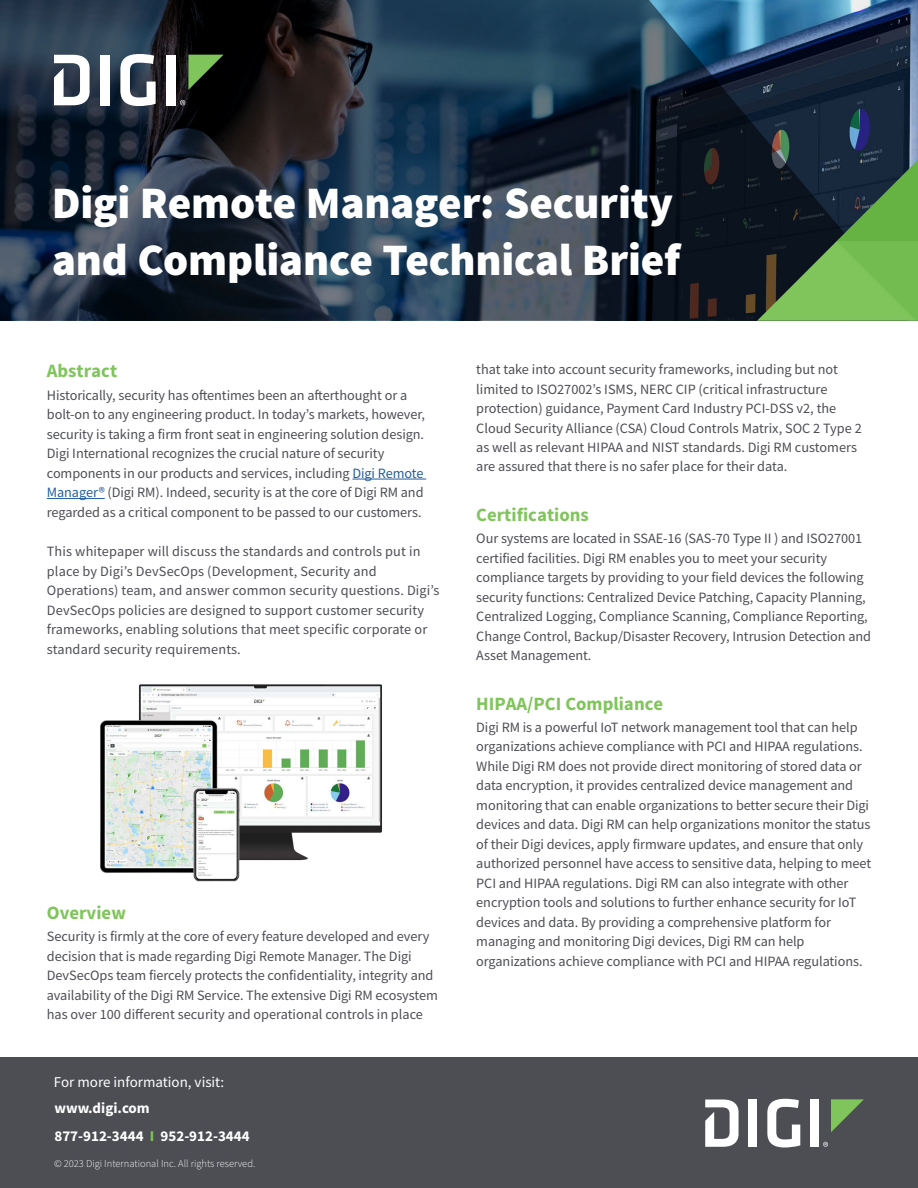
<style>
.page{position:relative;width:918px;height:1188px;background:#fff}
.page>*{position:absolute;margin:0;border:0;box-sizing:border-box;transform-origin:0 0}
.t1{font:900 45px/57.3px "Source Sans Pro";letter-spacing:-.005em;color:#fff}
.t2{font:700 18.75px "Source Sans Pro";color:#80c55b}
.t3{font:700 15px/27.8px "Source Sans Pro";color:#fff}
.t4{font:15px "Source Sans Pro";color:#fff}
.t5{font:14.25px/19.5px "Source Sans Pro";letter-spacing:-.005em;color:#4d4e53}
.t6{font:300 10.5px "Source Sans Pro";color:#fff}
.s1{color:#225ea0}
.s2{color:#80c55b}
</style>
<div class="page">
<div style="left:0;top:1057px;width:918px;height:131px;background:#4d4e53"></div>
<div style="left:748px;top:1100px;width:9px;height:47px;background:#fff"></div>
<svg style="left:767px;top:1099px;width:33px;height:49px"></svg>
<div style="left:810px;top:1100px;width:9px;height:47px;background:#fff"></div>
<svg style="left:831px;top:1099px;width:33px;height:33px"></svg>
<svg style="left:705px;top:1100px;width:34px;height:47px"></svg>
<svg style="left:823px;top:1142px;width:5px;height:5px"></svg>
<svg style="left:0;top:0;width:918px;height:321px;background:#203041"></svg>
<svg style="left:757px;top:148px;width:161px;height:173px;background:#436a3f"></svg>
<div style="left:100px;top:55px;width:10px;height:50px;background:#fff"></div>
<svg style="left:120px;top:54px;width:36px;height:52px"></svg>
<div style="left:166px;top:55px;width:10px;height:50px;background:#fff"></div>
<svg style="left:188px;top:55px;width:36px;height:35px"></svg>
<svg style="left:54px;top:55px;width:36px;height:50px"></svg>
<svg style="left:180px;top:100px;width:5px;height:5px"></svg>
<hr style="left:352px;top:479px;width:74px;height:1px;background:#225ea0">
<hr style="left:47px;top:498px;width:58px;height:1px;background:#225ea0">
<img style="left:100px;top:684px;width:282px;height:198px">
<h1 class="t1" style="left:52px;top:176px;width:630px">Digi Remote Manager: Security and Compliance Technical Brief</h1>
<h2 class="t2" style="left:47px;top:359px;width:72px">Abstract</h2>
<p class="t5" style="left:47px;top:385px;width:380px">Historically, security has oftentimes been an afterthought or a bolt-on to any engineering product. In today’s markets, however, security is taking a firm front seat in engineering solution design.<br>Digi International recognizes the crucial nature of security components in our products and services, including <span class="s1">Digi Remote Manager®</span> (Digi RM). Indeed, security is at the core of Digi RM and regarded as a critical component to be passed to our customers.</p>
<p class="t5" style="left:47px;top:542px;width:394px">This whitepaper will discuss the standards and controls put in place by Digi’s DevSecOps (Development, Security and Operations) team, and answer common security questions. Digi’s DevSecOps policies are designed to support customer security frameworks, enabling solutions that meet specific corporate or standard security requirements.</p>
<h2 class="t2" style="left:47px;top:901px;width:81px">Overview</h2>
<p class="t5" style="left:47px;top:927px;width:392px">Security is firmly at the core of every feature developed and every decision that is made regarding Digi Remote Manager. The Digi DevSecOps team fiercely protects the confidentiality, integrity and availability of the Digi RM Service. The extensive Digi RM ecosystem has over 100 different security and operational controls in place</p>
<p class="t4" style="left:54px;top:1072px;width:172px">For more information, visit:</p>
<p class="t3" style="left:54px;top:1095px;width:197px">www.digi.com<br>877-912-3444 <span class="s2">I</span> 952-912-3444</p>
<p class="t6" style="left:54px;top:1156px;width:203px">© 2023 Digi International Inc. All rights reserved.</p>
<p class="t5" style="left:476px;top:359px;width:387px">that take into account security frameworks, including but not limited to ISO27002’s ISMS, NERC CIP (critical infrastructure protection) guidance, Payment Card Industry PCI-DSS v2, the Cloud Security Alliance (CSA) Cloud Controls Matrix, SOC 2 Type 2 as well as relevant HIPAA and NIST standards. Digi RM customers are assured that there is no safer place for their data.</p>
<h2 class="t2" style="left:476px;top:503px;width:114px">Certifications</h2>
<p class="t5" style="left:476px;top:529px;width:396px">Our systems are located in SSAE-16 (SAS-70 Type II ) and ISO27001 certified facilities. Digi RM enables you to meet your security compliance targets by providing to your field devices the following security functions: Centralized Device Patching, Capacity Planning, Centralized Logging, Compliance Scanning, Compliance Reporting, Change Control, Backup/Disaster Recovery, Intrusion Detection and Asset Management.</p>
<h2 class="t2" style="left:476px;top:691px;width:188px">HIPAA/PCI Compliance</h2>
<p class="t5" style="left:476px;top:717px;width:396px">Digi RM is a powerful IoT network management tool that can help organizations achieve compliance with PCI and HIPAA regulations.<br>While Digi RM does not provide direct monitoring of stored data or data encryption, it provides centralized device management and monitoring that can enable organizations to better secure their Digi devices and data. Digi RM can help organizations monitor the status of their Digi devices, apply firmware updates, and ensure that only authorized personnel have access to sensitive data, helping to meet PCI and HIPAA regulations. Digi RM can also integrate with other encryption tools and solutions to further enhance security for IoT devices and data. By providing a comprehensive platform for managing and monitoring Digi devices, Digi RM can help organizations achieve compliance with PCI and HIPAA regulations.</p>
</div>
